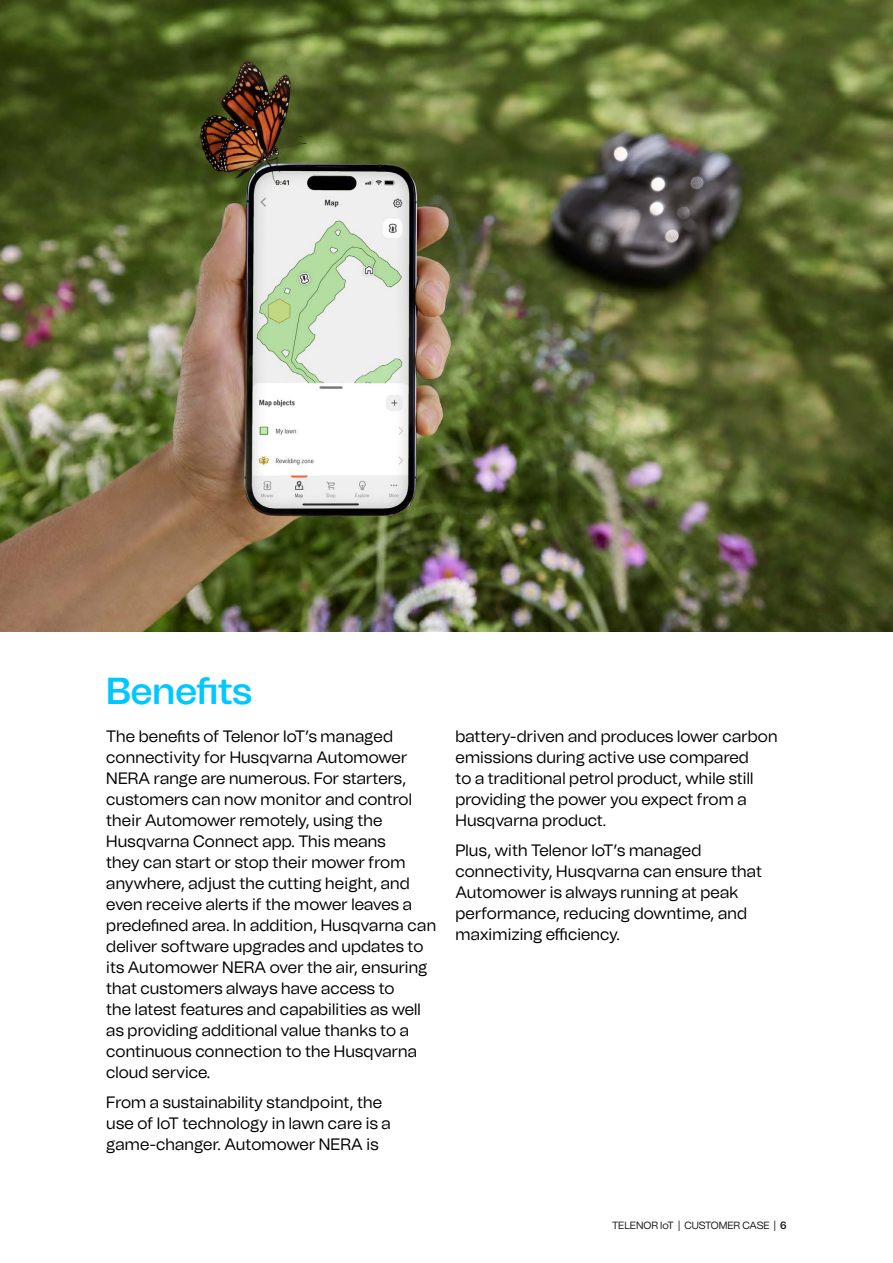
<style>
.page{position:relative;width:893px;height:1263px;background:#fff}
.page>*{position:absolute;margin:0;border:0;box-sizing:border-box;transform-origin:0 0}
.t1{font:500 37.5px "Telenor Evolution";color:#00c8ff}
.t2{font:300 16.5px/21px "Telenor Evolution";letter-spacing:.01em;color:#000}
.t3{font:300 10.5px "Telenor Evolution";color:#1a1a1a}
.s1{font-weight:500}
</style>
<div class="page">
<img style="left:0;top:0;width:893px;height:631px">
<h1 class="t1" style="left:106px;top:668px;width:147px">Benefits</h1>
<p class="t2" style="left:106px;top:726px;width:331px">The benefits of Telenor IoT’s managed connectivity for Husqvarna Automower NERA range are numerous. For starters, customers can now monitor and control their Automower remotely, using the Husqvarna Connect app. This means<br>they can start or stop their mower from anywhere, adjust the cutting height, and even receive alerts if the mower leaves a predefined area. In addition, Husqvarna can deliver software upgrades and updates to its Automower NERA over the air, ensuring that customers always have access to<br>the latest features and capabilities as well as providing additional value thanks to a continuous connection to the Husqvarna cloud service.</p>
<p class="t2" style="left:106px;top:1092px;width:286px">From a sustainability standpoint, the use of IoT technology in lawn care is a game-changer. Automower NERA is</p>
<p class="t2" style="left:455px;top:726px;width:324px">battery-driven and produces lower carbon emissions during active use compared<br>to a traditional petrol product, while still providing the power you expect from a Husqvarna product.</p>
<p class="t2" style="left:455px;top:840px;width:308px">Plus, with Telenor IoT’s managed connectivity, Husqvarna can ensure that Automower is always running at peak performance, reducing downtime, and maximizing efficiency.</p>
<p class="t3" style="left:612px;top:1219px;width:176px">TELENOR IoT | CUSTOMER CASE | <span class="s1">6</span></p>
</div>
